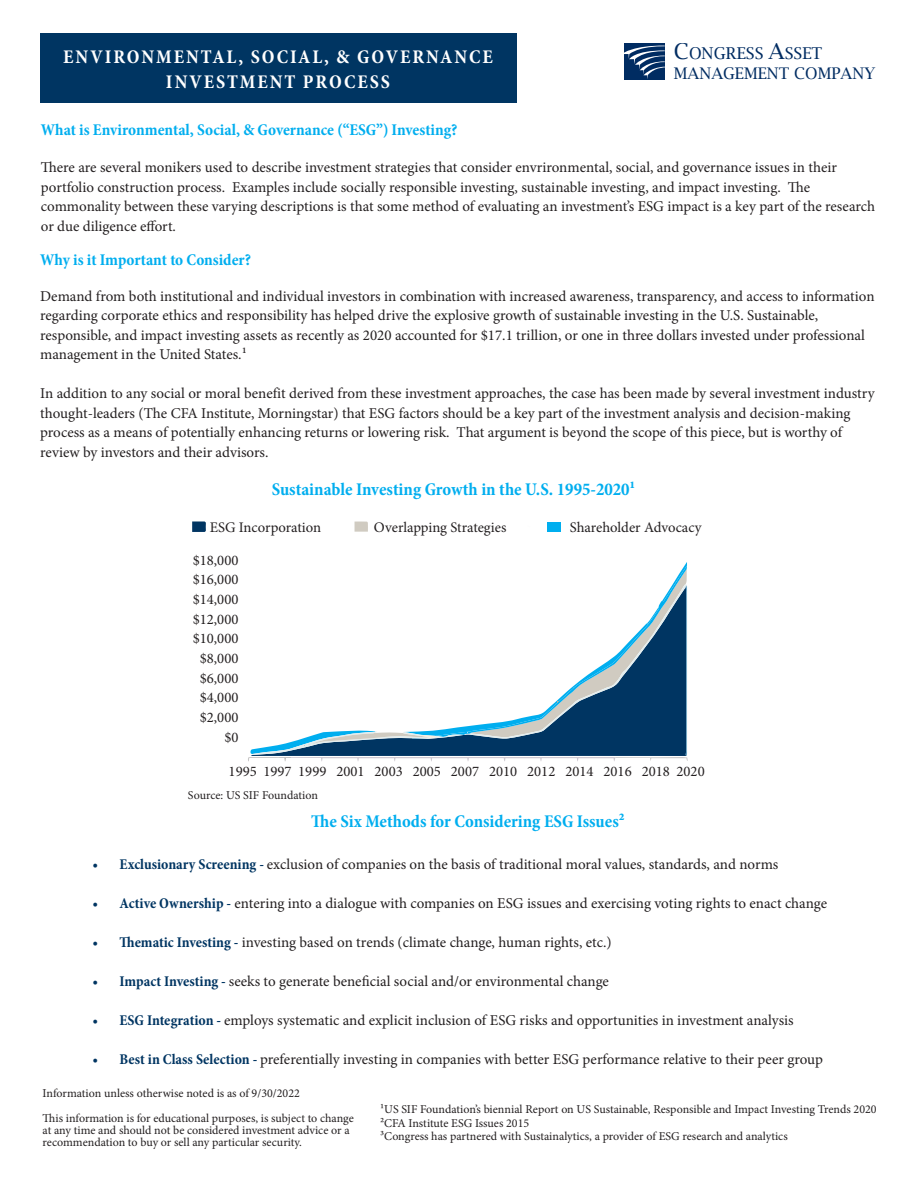
<style>
.page{position:relative;width:918px;height:1188px;background:#fff}
.page>*{position:absolute;margin:0;border:0;box-sizing:border-box;transform-origin:0 0}
.t1{font:700 condensed 19.5px "Minion Pro";letter-spacing:.1em;color:#fff}
.t2{font:700 condensed 18px "Minion Pro";color:#00aeef}
.t3{font:700 condensed 16.5px "Minion Pro";color:#00aeef}
.t4{font:16.2px "Lucida Bright";color:#002c62}
.t5{font:15.9px "Lucida Bright";color:#002c62}
.t6{font:15px/19.5px "Minion Pro";color:#231f20}
.t7{font:14.7px/19.6px "Minion Pro";color:#231f20;text-align:right}
.t8{font:12px/12px "Minion Pro";color:#231f20}
.s1{font-size:21.9px}
.s2{font-weight:700;font-stretch:condensed;color:#003562}
</style>
<div class="page">
<div style="left:40px;top:34px;width:476px;height:69px;background:#003562"></div>
<div style="left:624px;top:43px;width:41px;height:37px;background:#002c62"></div>
<svg style="left:624px;top:45px;width:41px;height:34px"></svg>
<div style="left:547px;top:522px;width:14px;height:10px;background:#00aeef"></div>
<svg style="left:192px;top:521px;width:14px;height:11px"></svg>
<svg style="left:355px;top:522px;width:13px;height:10px"></svg>
<svg style="left:248px;top:562px;width:440px;height:199px"></svg>
<p class="t1" style="left:63px;top:43px;width:431px">ENVIRONMENTAL, SOCIAL, &amp; GOVERNANCE</p>
<p class="t1" style="left:166px;top:68px;width:226px">INVESTMENT PROCESS</p>
<p class="t4" style="left:674px;top:44px;width:150px"><span class="s1">C</span>ONGRESS <span class="s1">A</span>SSET</p>
<p class="t5" style="left:674px;top:64px;width:203px">MANAGEMENT COMPANY</p>
<p class="t3" style="left:41px;top:118px;width:418px">What is Environmental, Social, &amp; Governance (“ESG”) Investing?</p>
<p class="t6" style="left:41px;top:158px;width:836px">There are several monikers used to describe investment strategies that consider envrironmental, social, and governance issues in their portfolio construction process. Examples include socially responsible investing, sustainable investing, and impact investing. The commonality between these varying descriptions is that some method of evaluating an investment’s ESG impact is a key part of the research or due diligence effort.</p>
<p class="t3" style="left:40px;top:248px;width:212px">Why is it Important to Consider?</p>
<p class="t6" style="left:40px;top:286px;width:836px">Demand from both institutional and individual investors in combination with increased awareness, transparency, and access to information regarding corporate ethics and responsibility has helped drive the explosive growth of sustainable investing in the U.S. Sustainable, responsible, and impact investing assets as recently as 2020 accounted for $17.1 trillion, or one in three dollars invested under professional management in the United States.¹</p>
<p class="t6" style="left:40px;top:384px;width:836px">In addition to any social or moral benefit derived from these investment approaches, the case has been made by several investment industry thought-leaders (The CFA Institute, Morningstar) that ESG factors should be a key part of the investment analysis and decision-making process as a means of potentially enhancing returns or lowering risk. That argument is beyond the scope of this piece, but is worthy of review by investors and their advisors.</p>
<p class="t2" style="left:272px;top:476px;width:365px">Sustainable Investing Growth in the U.S. 1995-2020¹</p>
<p class="t7" style="left:210px;top:518px;width:113px">ESG Incorporation</p>
<p class="t7" style="left:374px;top:517px;width:134px">Overlapping Strategies</p>
<p class="t7" style="left:570px;top:518px;width:133px">Shareholder Advocacy</p>
<p class="t7" style="left:193px;top:550px;width:47px">$18,000 $16,000 $14,000 $12,000 $10,000 $8,000 $6,000 $4,000 $2,000 $0</p>
<p class="t7" style="left:229px;top:762px;width:478px">1995 1997 1999 2001 2003 2005 2007 2010 2012 2014 2016 2018 2020</p>
<p class="t8" style="left:188px;top:790px;width:131px">Source: US SIF Foundation</p>
<p class="t2" style="left:311px;top:809px;width:315px">The Six Methods for Considering ESG Issues²</p>
<p class="t6" style="left:93px;top:854px;width:687px"><span class="s2">• Exclusionary Screening -</span> exclusion of companies on the basis of traditional moral values, standards, and norms</p>
<p class="t6" style="left:93px;top:893px;width:736px"><span class="s2">• Active Ownership -</span> entering into a dialogue with companies on ESG issues and exercising voting rights to enact change</p>
<p class="t6" style="left:93px;top:932px;width:521px"><span class="s2">• Thematic Investing -</span> investing based on trends (climate change, human rights, etc.)</p>
<p class="t6" style="left:93px;top:971px;width:518px"><span class="s2">• Impact Investing -</span> seeks to generate beneficial social and/or environmental change</p>
<p class="t6" style="left:93px;top:1010px;width:703px"><span class="s2">• ESG Integration -</span> employs systematic and explicit inclusion of ESG risks and opportunities in investment analysis</p>
<p class="t6" style="left:93px;top:1049px;width:732px"><span class="s2">• Best in Class Selection -</span> preferentially investing in companies with better ESG performance relative to their peer group</p>
<p class="t8" style="left:43px;top:1087px;width:259px">Information unless otherwise noted is as of 9/30/2022</p>
<p class="t8" style="left:43px;top:1112px;width:313px">This information is for educational purposes, is subject to change at any time and should not be considered investment advice or a recommendation to buy or sell any particular security.</p>
<p class="t8" style="left:380px;top:1104px;width:498px">¹US SIF Foundation’s biennial Report on US Sustainable, Responsible and Impact Investing Trends 2020</p>
<p class="t8" style="left:380px;top:1117px;width:151px">²CFA Institute ESG Issues 2015</p>
<p class="t8" style="left:380px;top:1131px;width:409px">³Congress has partnered with Sustainalytics, a provider of ESG research and analytics</p>
</div>
